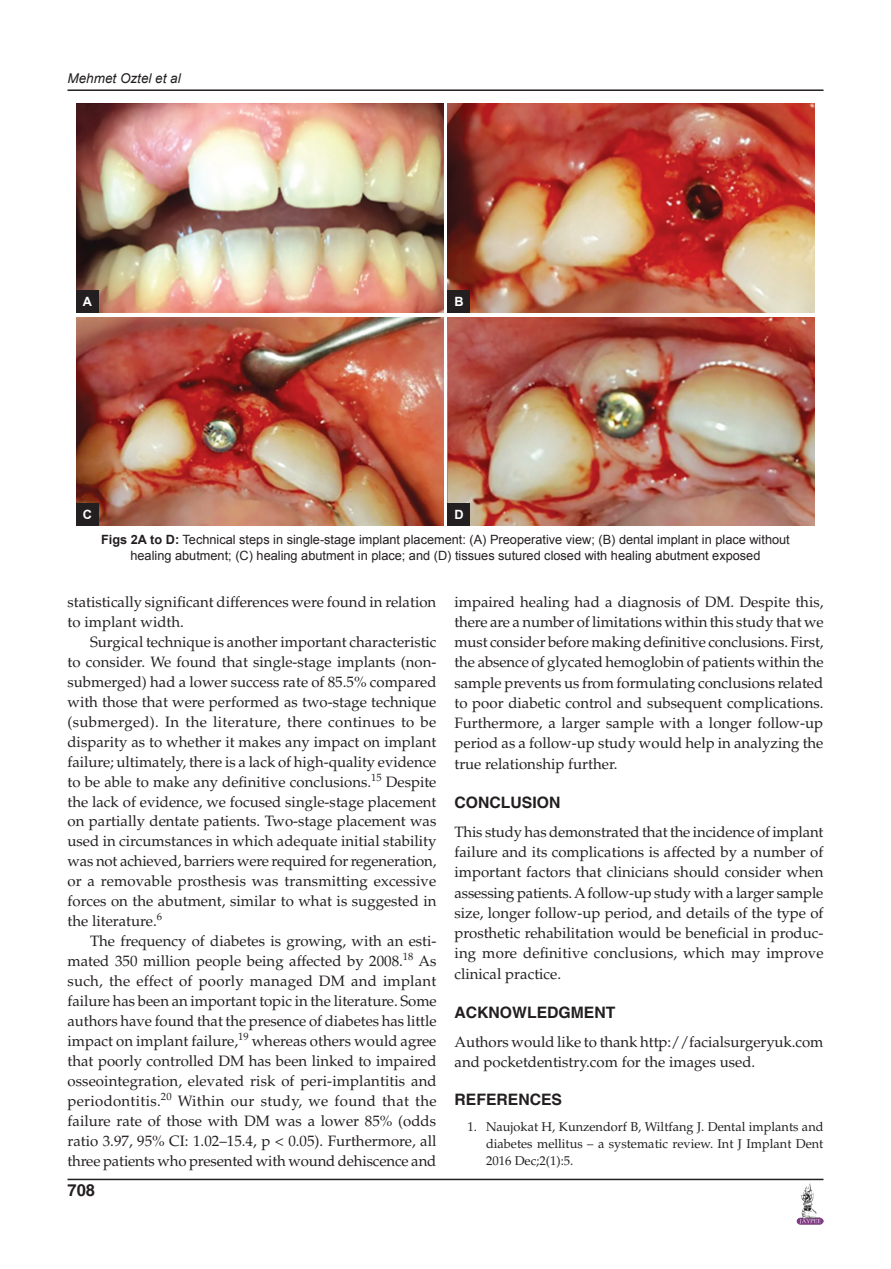
<style>
.page{position:relative;width:891px;height:1269px;background:#fff}
.page>*{position:absolute;margin:0;border:0;box-sizing:border-box;transform-origin:0 0}
.t1{font:700 16.5px "Helvetica";color:#231f20}
.t2{font:700 15.75px "Helvetica";color:#231f20}
.t3{font:15px/20px "Palatino";color:#231f20;text-align:justify}
.t4{font:italic 13.5px "Arial";color:#231f20}
.t5{font:12.75px/15.8px "Arial";color:#231f20;text-align:center}
.t6{font:12.75px/17.2px "Palatino";color:#231f20;text-align:justify}
.t7{font:700 12.75px "Arial";color:#fff}
.s1{font-weight:700}
</style>
<div class="page">
<hr style="left:68px;top:89px;width:756px;height:2px;background:#231f20">
<hr style="left:68px;top:1179px;width:756px;height:1px;background:#231f20">
<img style="left:797px;top:1183px;width:27px;height:42px">
<img style="left:76px;top:104px;width:367px;height:209px">
<img style="left:448px;top:104px;width:367px;height:209px">
<img style="left:76px;top:317px;width:367px;height:209px">
<img style="left:448px;top:317px;width:367px;height:209px">
<div style="left:76px;top:290px;width:23px;height:23px;background:#231f20"></div>
<div style="left:76px;top:503px;width:23px;height:23px;background:#231f20"></div>
<div style="left:448px;top:290px;width:22px;height:23px;background:#231f20"></div>
<div style="left:448px;top:503px;width:22px;height:23px;background:#231f20"></div>
<p class="t4" style="left:68px;top:69px;width:115px">Mehmet Oztel et al</p>
<p class="t7" style="left:83px;top:293px;width:11px">A</p>
<p class="t7" style="left:83px;top:506px;width:11px">C</p>
<p class="t7" style="left:454px;top:293px;width:11px">B</p>
<p class="t7" style="left:454px;top:506px;width:11px">D</p>
<p class="t5" style="left:101px;top:532px;width:690px"><span class="s1">Figs 2A to D:</span> Technical steps in single-stage implant placement: (A) Preoperative view; (B) dental implant in place without healing abutment; (C) healing abutment in place; and (D) tissues sutured closed with healing abutment exposed</p>
<p class="t3" style="left:68px;top:592px;width:370px">statistically significant differences were found in relation to implant width.</p>
<p class="t3" style="left:68px;top:632px;width:371px;text-indent:22px">Surgical technique is another important characteristic to consider. We found that single-stage implants (non&shy;submerged) had a lower success rate of 85.5% compared with those that were performed as two-stage technique (submerged). In the literature, there continues to be disparity as to whether it makes any impact on implant failure; ultimately, there is a lack of high-quality evidence to be able to make any definitive conclusions.<sup>15</sup> Despite the lack of evidence, we focused single-stage placement on partially dentate patients. Two-stage placement was used in circumstances in which adequate initial stability was not achieved, barriers were required for regeneration, or a removable prosthesis was transmitting excessive forces on the abutment, similar to what is suggested in the literature.<sup>6</sup></p>
<p class="t3" style="left:67px;top:931px;width:371px;text-indent:23px">The frequency of diabetes is growing, with an esti&shy;mated 350 million people being affected by 2008.<sup>18</sup> As such, the effect of poorly managed DM and implant failure has been an important topic in the literature. Some authors have found that the presence of diabetes has little impact on implant failure,<sup>19</sup> whereas others would agree that poorly controlled DM has been linked to impaired osseointegration, elevated risk of peri-implantitis and periodontitis.<sup>20</sup> Within our study, we found that the failure rate of those with DM was a lower 85% (odds ratio 3.97, 95% CI: 1.02–15.4, p &lt; 0.05). Furthermore, all three patients who presented with wound dehiscence and</p>
<p class="t1" style="left:68px;top:1180px;width:29px">708</p>
<p class="t3" style="left:454px;top:592px;width:371px">impaired healing had a diagnosis of DM. Despite this, there are a number of limitations within this study that we must consider before making definitive conclusions. First, the absence of glycated hemoglobin of patients within the sample prevents us from formulating conclusions related to poor diabetic control and subsequent complications.<br>Furthermore, a larger sample with a longer follow-up period as a follow-up study would help in analyzing the true relationship further.</p>
<p class="t2" style="left:454px;top:793px;width:107px">CONCLUSION</p>
<p class="t3" style="left:454px;top:822px;width:371px">This study has demonstrated that the incidence of implant failure and its complications is affected by a number of important factors that clinicians should consider when assessing patients. A follow-up study with a larger sample size, longer follow-up period, and details of the type of prosthetic rehabilitation would be beneficial in produc&shy;ing more definitive conclusions, which may improve clinical practice.</p>
<p class="t2" style="left:454px;top:1003px;width:162px">ACKNOWLEDGMENT</p>
<p class="t3" style="left:454px;top:1032px;width:370px">Authors would like to thank http://facialsurgeryuk.com and pocketdentistry.com for the images used.</p>
<p class="t2" style="left:454px;top:1090px;width:109px">REFERENCES</p>
<p class="t6" style="left:486px;top:1118px;width:339px;text-indent:-19px">1. Naujokat H, Kunzendorf B, Wiltfang J. Dental implants and diabetes mellitus – a systematic review. Int J Implant Dent 2016 Dec;2(1):5.</p>
</div>
